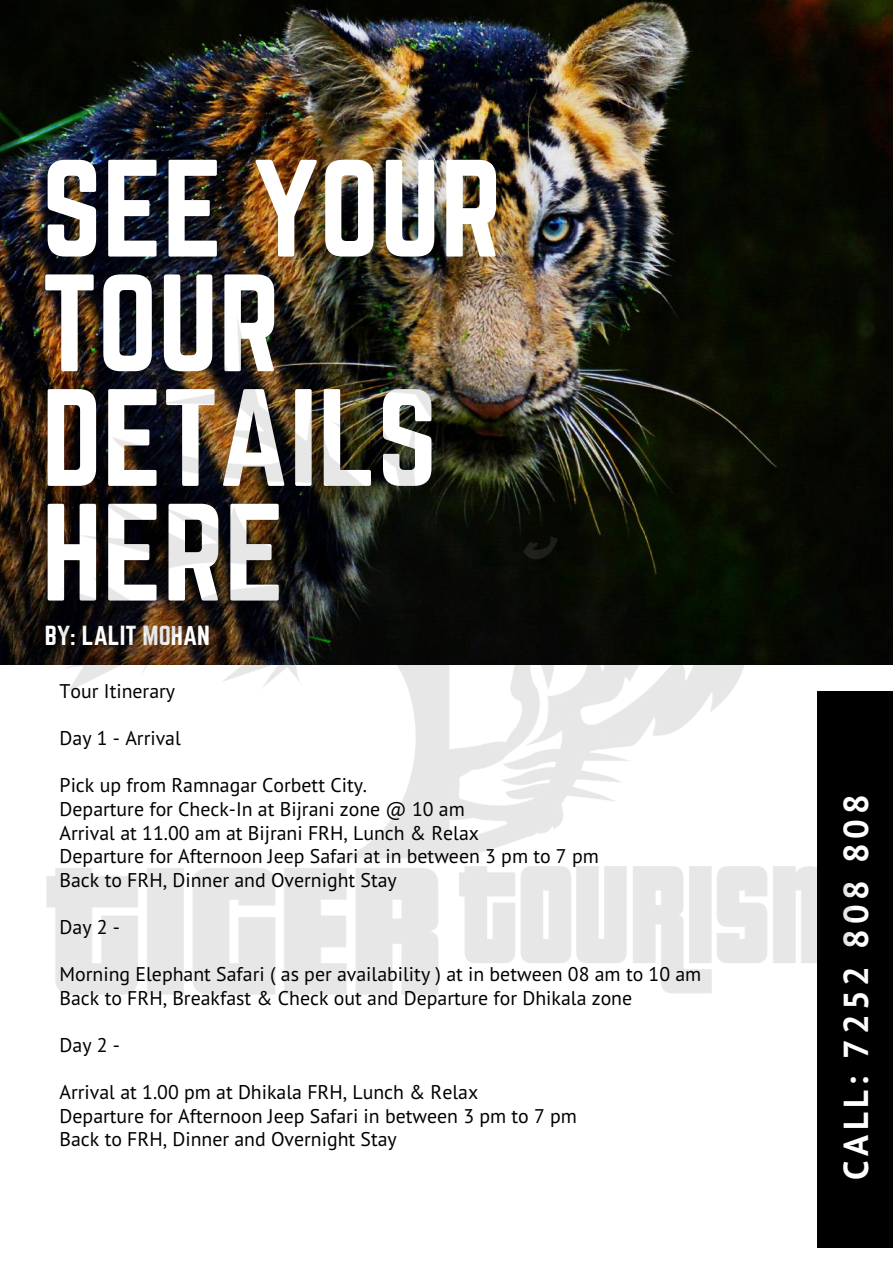
<style>
.page{position:relative;width:893px;height:1263px;background:#fff}
.page>*{position:absolute;margin:0;border:0;box-sizing:border-box;transform-origin:0 0}
.t1{font:121.05px/114.6px "Norwester";color:#fff}
.t2{font:700 34.65px "PT Sans";letter-spacing:.13em;color:#fff}
.t3{font:24.15px "Norwester";color:#fff}
.t4{font:19.8px/23.5px "PT Sans";color:#000}
</style>
<div class="page">
<img style="left:0;top:0;width:892px;height:664px">
<div style="left:817px;top:691px;width:75px;height:557px;background:#000"></div>
<img style="left:22px;top:254px;width:848px;height:741px">
<h1 class="t1" style="left:42px;top:157px;width:462px">SEE YOUR<br>TOUR<br>DETAILS<br>HERE</h1>
<p class="t3" style="left:45px;top:624px;width:166px">BY: LALIT MOHAN</p>
<p class="t4" style="left:60px;top:679px;width:117px">Tour Itinerary</p>
<p class="t4" style="left:60px;top:726px;width:123px">Day 1 - Arrival</p>
<p class="t4" style="left:60px;top:773px;width:540px">Pick up from Ramnagar Corbett City.<br>Departure for Check-In at Bijrani zone @ 10 am<br>Arrival at 11.00 am at Bijrani FRH, Lunch &amp; Relax<br>Departure for Afternoon Jeep Safari at in between 3 pm to 7 pm Back to FRH, Dinner and Overnight Stay</p>
<p class="t4" style="left:60px;top:915px;width:62px">Day 2 -</p>
<p class="t4" style="left:60px;top:962px;width:643px">Morning Elephant Safari ( as per availability ) at in between 08 am to 10 am<br>Back to FRH, Breakfast &amp; Check out and Departure for Dhikala zone</p>
<p class="t4" style="left:60px;top:1033px;width:62px">Day 2 -</p>
<p class="t4" style="left:60px;top:1080px;width:519px">Arrival at 1.00 pm at Dhikala FRH, Lunch &amp; Relax<br>Departure for Afternoon Jeep Safari in between 3 pm to 7 pm<br>Back to FRH, Dinner and Overnight Stay</p>
<h2 class="t2" style="left:832px;top:1180px;width:387px;rotate:-90deg">CALL: 7252 808 808</h2>
</div>
